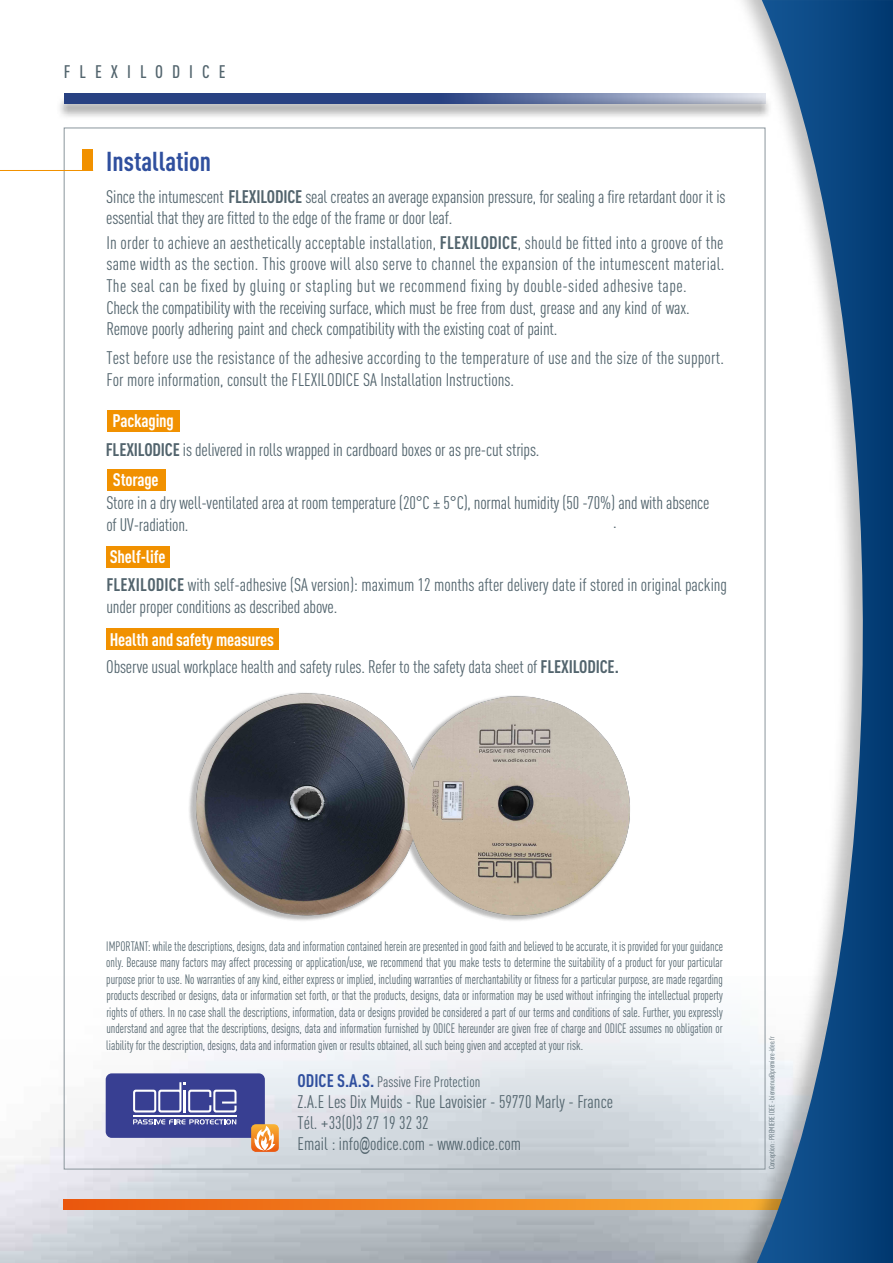
<style>
.page{position:relative;width:893px;height:1263px;background:#fff}
.page>*{position:absolute;margin:0;border:0;box-sizing:border-box;transform-origin:0 0}
.t1{font:700 27px "DIN Cond";color:#2f4f9e}
.t2{font:18px/21.6px "DIN Cond";color:#52646d}
.t3{font:700 18px "DIN Cond";letter-spacing:-.01em;color:#fff}
.t4{font:500 18px "DIN Cond";letter-spacing:.5em;color:#52646d}
.t5{font:15px "DIN Cond";color:#52646d}
.t6{font:13.5px/16.5px "DIN Cond";color:#52646d;text-align:justify;scale:.9 1}
.t7{font:7.5px "DIN Cond";color:#52646d}
.s1{font-weight:700}
.s2{font-weight:700;color:#fff}
.s3{font-weight:700;font-size:18px;color:#2f4f9e}
.s4{font-family:"Arial Narrow"}
</style>
<div class="page">
<img style="left:0;top:976px;width:726px;height:287px">
<svg style="left:60px;top:100px;width:666px;height:17px;background:#cdcdcd"></svg>
<svg style="left:64px;top:94px;width:662px;height:10px;background:#485d93"></svg>
<div style="left:82px;top:149px;width:11px;height:22px;background:#f19100"></div>
<hr style="left:0;top:170px;width:93px;height:1px;background:#f19100">
<div style="left:106px;top:1073px;width:159px;height:65px;background:#383f92;border-radius:6px"></div>
<svg style="left:133px;top:1119px;width:103px;height:5px"></svg>
<svg style="left:251px;top:1124px;width:28px;height:28px"></svg>
<svg style="left:133px;top:1082px;width:104px;height:30px"></svg>
<hr style="left:133px;top:1115px;width:104px;height:2px;background:#fff">
<svg style="left:64px;top:1199px;width:662px;height:11px;background:#f07f1e"></svg>
<svg style="left:726px;top:0;width:31px;height:1263px"></svg>
<svg style="left:757px;top:0;width:136px;height:1263px"></svg>
<div style="left:107px;top:410px;width:72px;height:21px;background:#f19100"></div>
<div style="left:107px;top:470px;width:58px;height:21px;background:#f19100"></div>
<div style="left:107px;top:546px;width:63px;height:21px;background:#f19100"></div>
<div style="left:107px;top:628px;width:172px;height:22px;background:#f19100"></div>
<img style="left:189px;top:692px;width:441px;height:229px">
<p class="t4" style="left:64px;top:61px;width:163px">FLEXILODICE</p>
<h1 class="t1" style="left:106px;top:145px;width:106px">Installation</h1>
<p class="t2" style="left:106px;top:186px;width:621px;line-height:21px">Since the intumescent <span class="s1">FLEXILODICE</span> seal creates an average expansion pressure, for sealing a fire retardant door it is essential that they are fitted to the edge of the frame or door leaf.</p>
<p class="t2" style="left:106px;top:231px;width:620px">In order to achieve an aesthetically acceptable installation, <span class="s1">FLEXILODICE</span>, should be fitted into a groove of the same width as the section. This groove will also serve to channel the expansion of the intumescent material.<br>The seal can be fixed by gluing or stapling but we recommend fixing by double-sided adhesive tape.<br>Check the compatibility with the receiving surface, which must be free from dust, grease and any kind of wax.<br>Remove poorly adhering paint and check compatibility with the existing coat of paint.</p>
<p class="t2" style="left:106px;top:347px;width:619px">Test before use the resistance of the adhesive according to the temperature of use and the size of the support.<br>For more information, consult the FLEXILODICE SA Installation Instructions.</p>
<p class="t3" style="left:112px;top:409px;width:63px">Packaging</p>
<p class="t2" style="left:106px;top:439px;width:435px"><span class="s1">FLEXILODICE</span> is delivered in rolls wrapped in cardboard boxes or as pre-cut strips.</p>
<p class="t3" style="left:113px;top:468px;width:47px">Storage</p>
<p class="t2" style="left:106px;top:492px;width:605px">Store in a dry well-ventilated area at room temperature (20°C ± 5°C), normal humidity (50 -70%) and with absence of UV-radiation.</p>
<p class="t2" style="left:106px;top:542px;width:622px;line-height:28px"><span class="s2">Shelf-life<br></span><span class="s1">FLEXILODICE</span> with self-adhesive (SA version): maximum 12 months after delivery date if stored in original packing</p>
<p class="t2" style="left:106px;top:595px;width:232px">under proper conditions as described above.</p>
<p class="t2" style="left:613px;top:511px;width:5px">.</p>
<p class="t2" style="left:106px;top:626px;width:514px;line-height:26.5px"><span class="s2">Health and safety measures<br></span>Observe usual workplace health and safety rules. Refer to the safety data sheet of <span class="s1">FLEXILODICE.</span></p>
<p class="t6" style="left:106px;top:938px;width:687px">IMPORTANT: while the descriptions, designs, data and information contained herein are presented in good faith and believed to be accurate, it is provided for your guidance only. Because many factors may affect processing or application/use, we recommend that you make tests to determine the suitability of a product for your particular purpose prior to use. No warranties of any kind, either express or implied, including warranties of merchantability or fitness for a particular purpose, are made regarding products described or designs, data or information set forth, or that the products, designs, data or information may be used without infringing the intellectual property rights of others. In no case shall the descriptions, information, data or designs provided be considered a part of our terms and conditions of sale. Further, you expressly understand and agree that the descriptions, designs, data and information furnished by ODICE hereunder are given free of charge and ODICE assumes no obligation or liability for the description, designs, data and information given or results obtained, all such being given and accepted at your risk.</p>
<p class="t5" style="left:298px;top:1073px;width:184px"><span class="s3">ODICE S.A.S.</span> Passive Fire Protection</p>
<p class="t2" style="left:298px;top:1091px;width:317px;line-height:21px">Z.A.E Les Dix Muids - Rue Lavoisier - 59770 Marly - France<br>Tél. +33(0)3 27 19 32 32<br>Email : info<span class="s4">@</span>odice.com - www.odice.com</p>
<p class="t7" style="left:767px;top:1169px;width:134px;rotate:-90deg">Conception : PREMIERE IDEE - bienvenue@premiere-idee.fr</p>
</div>
